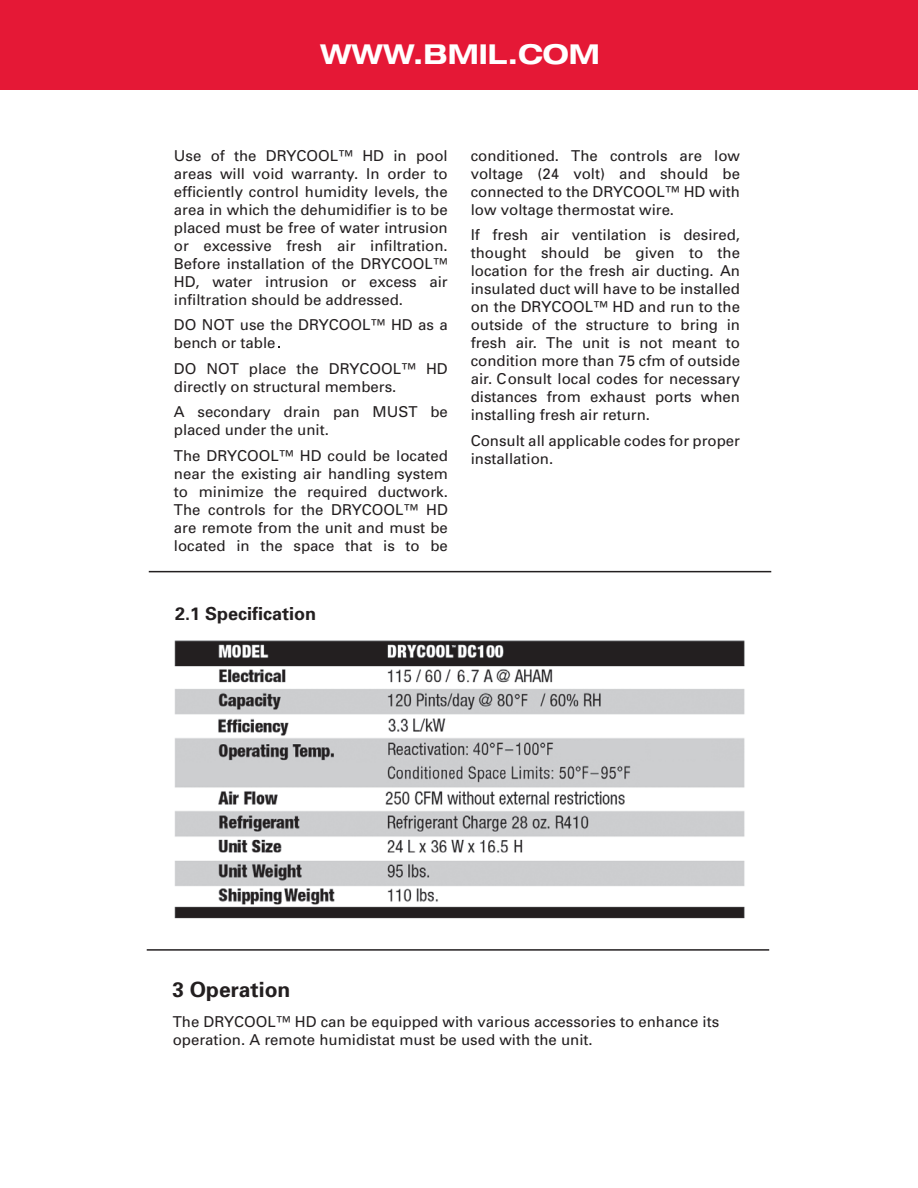
<style>
.page{position:relative;width:918px;height:1188px;background:#fff}
.page>*{position:absolute;margin:0;border:0;box-sizing:border-box;transform-origin:0 0}
.t1{font:700 expanded 27.45px "Helvetica Neue";color:#fff}
.t2{font:700 21px "Univers";color:#231f20}
.t3{font:700 18px "Univers";color:#231f20}
.t4{font:15px/18px "Univers";color:#231f20}
</style>
<div class="page">
<div style="left:0;top:0;width:918px;height:90px;background:#e51836"></div>
<img style="left:174px;top:640px;width:571px;height:279px">
<hr style="left:147px;top:949px;width:622px;height:2px;background:#231f20">
<hr style="left:149px;top:571px;width:622px;height:1px;background:#231f20">
<h1 class="t1" style="left:320px;top:37px;width:281px">WWW.BMIL.COM</h1>
<p class="t4" style="left:174px;top:146px;width:275px;text-align:justify">Use of the DRYCOOL™ HD in pool areas will void warranty. In order to efficiently control humidity levels, the area in which the dehumidifier is to be placed must be free of water intrusion or excessive fresh air infiltration.<br>Before installation of the DRYCOOL™ HD, water intrusion or excess air infiltration should be addressed.</p>
<p class="t4" style="left:174px;top:316px;width:275px">DO NOT use the DRYCOOL™ HD as a bench or table</p>
<p class="t4" style="left:174px;top:359px;width:275px">DO NOT place the DRYCOOL™ HD directly on structural members.</p>
<p class="t4" style="left:174px;top:403px;width:275px">A secondary drain pan MUST be placed under the unit.</p>
<p class="t4" style="left:174px;top:446px;width:275px;text-align:justify">The DRYCOOL™ HD could be located near the existing air handling system to minimize the required ductwork.<br>The controls for the DRYCOOL™ HD are remote from the unit and must be located in the space that is to be</p>
<p class="t3" style="left:175px;top:602px;width:142px">2.1 Specification</p>
<p class="t4" style="left:471px;top:146px;width:271px;text-align:justify">conditioned. The controls are low voltage (24 volt) and should be connected to the DRYCOOL™ HD with low voltage thermostat wire.</p>
<p class="t4" style="left:471px;top:226px;width:271px;text-align:justify">If fresh air ventilation is desired, thought should be given to the location for the fresh air ducting. An insulated duct will have to be installed on the DRYCOOL™ HD and run to the outside of the structure to bring in fresh air. The unit is not meant to condition more than 75 cfm of outside air. Consult local codes for necessary distances from exhaust ports when installing fresh air return.</p>
<p class="t4" style="left:471px;top:431px;width:271px">Consult all applicable codes for proper installation.</p>
<h2 class="t2" style="left:172px;top:976px;width:119px">3 Operation</h2>
<p class="t4" style="left:173px;top:1012px;width:548px">The DRYCOOL™ HD can be equipped with various accessories to enhance its operation. A remote humidistat must be used with the unit.</p>
</div>
